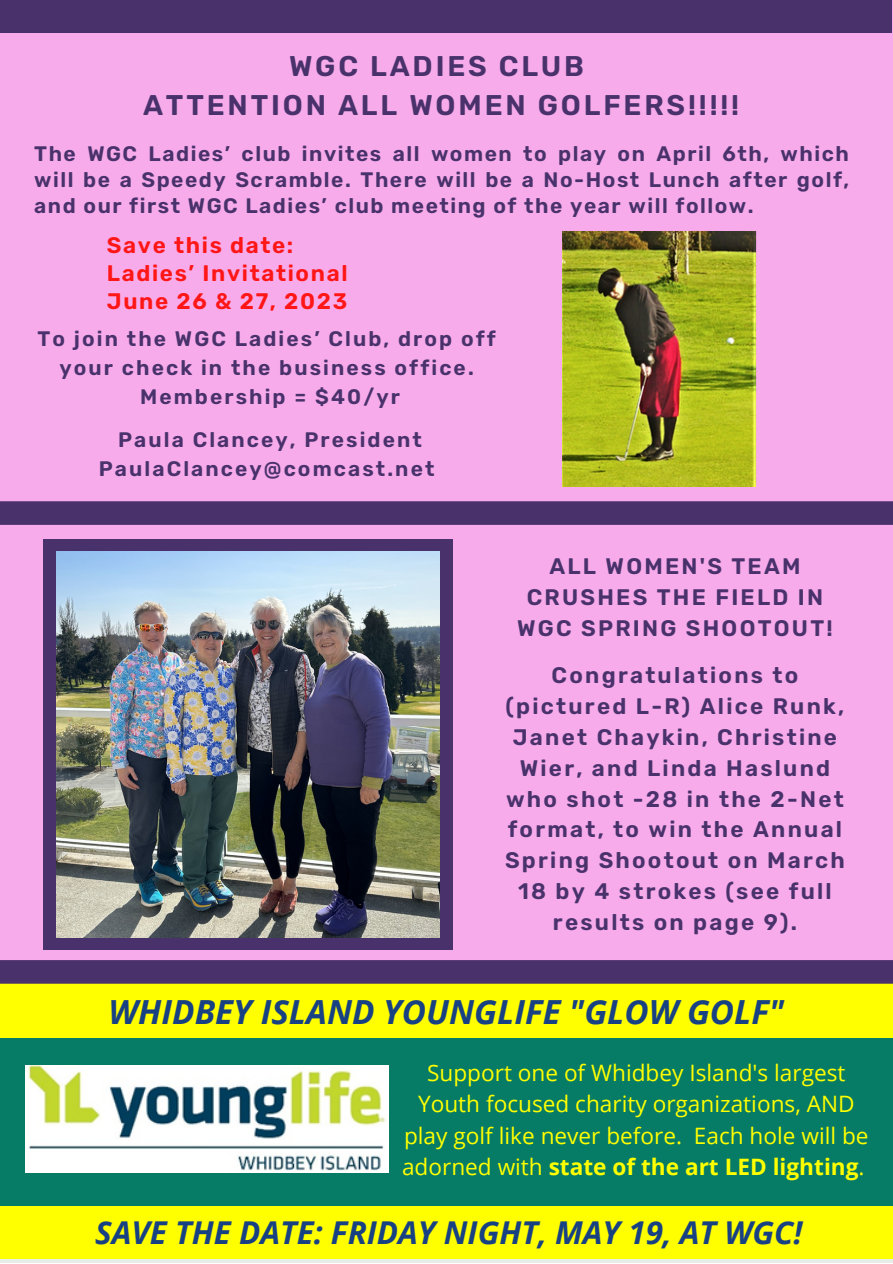
<style>
.page{position:relative;width:893px;height:1264px;background:#fff}
.page>*{position:absolute;margin:0;border:0;box-sizing:border-box;transform-origin:0 0}
.t1{font:italic 700 33.15px "Open Sans";color:#184183}
.t2{font:italic 700 31.5px "Open Sans";color:#184183}
.t3{font:600 28.5px/39.3px "Rubik";letter-spacing:.1em;color:#49326b;text-align:center}
.t4{font:22.65px/31.5px "Open Sans";color:#ff0;text-align:center}
.t5{font:600 22.5px/30.9px "Rubik";letter-spacing:.1em;color:#49326b;text-align:center}
.t6{font:600 22.5px/28px "Rubik";letter-spacing:.075em;color:#ff1616}
.t7{font:600 21px/28.8px "Rubik";letter-spacing:.1em;color:#49326b;text-align:center}
.s1{font-weight:700}
</style>
<div class="page">
<div style="left:0;top:0;width:892px;height:1220px;background:#f8abeb"></div>
<div style="left:0;top:0;width:891px;height:33px;background:#49326b"></div>
<div style="left:0;top:1006px;width:892px;height:230px;background:#067b66"></div>
<div style="left:0;top:1206px;width:892px;height:52px;background:#ff0"></div>
<div style="left:0;top:979px;width:892px;height:58px;background:#ff0"></div>
<img style="left:562px;top:231px;width:194px;height:255px">
<div style="left:43px;top:539px;width:409px;height:410px;background:#49326b"></div>
<img style="left:56px;top:551px;width:383px;height:386px">
<div style="left:0;top:501px;width:892px;height:24px;background:#49326b"></div>
<img style="left:26px;top:1065px;width:362px;height:107px">
<div style="left:0;top:960px;width:892px;height:23px;background:#49326b"></div>
<h3 class="t3" style="left:143px;top:46px;width:597px">WGC LADIES CLUB<br>ATTENTION ALL WOMEN GOLFERS!!!!!</h3>
<p class="t7" style="left:34px;top:140px;width:816px;line-height:26.2px;text-align:justify">The WGC Ladies’ club invites all women to play on April 6th, which will be a Speedy Scramble. There will be a No-Host Lunch after golf, and our first WGC Ladies’ club meeting of the year will follow.</p>
<p class="t6" style="left:107px;top:232px;width:242px">Save this date:<br>Ladies’ Invitational<br>June 26 &amp; 27, 2023</p>
<p class="t7" style="left:37px;top:324px;width:460px">To join the WGC Ladies’ Club, drop off your check in the business office.<br>Membership = $40/yr</p>
<p class="t7" style="left:99px;top:425px;width:337px">Paula Clancey, President<br>PaulaClancey@comcast.net</p>
<p class="t5" style="left:517px;top:550px;width:317px">ALL WOMEN'S TEAM<br>CRUSHES THE FIELD IN<br>WGC SPRING SHOOTOUT!</p>
<p class="t5" style="left:505px;top:659px;width:341px">Congratulations to (pictured L-R) Alice Runk,<br>Janet Chaykin, Christine<br>Wier, and Linda Haslund who shot -28 in the 2-Net format, to win the Annual<br>Spring Shootout on March<br>18 by 4 strokes (see full results on page 9).</p>
<h1 class="t1" style="left:109px;top:988px;width:677px">WHIDBEY ISLAND YOUNGLIFE "GLOW GOLF"</h1>
<p class="t4" style="left:402px;top:1055px;width:468px">Support one of Whidbey Island's largest Youth focused charity organizations, AND play golf like never before. Each hole will be adorned with <span class="s1">state of the art LED lighting</span>.</p>
<h2 class="t2" style="left:95px;top:1210px;width:709px">SAVE THE DATE: FRIDAY NIGHT, MAY 19, AT WGC!</h2>
</div>
